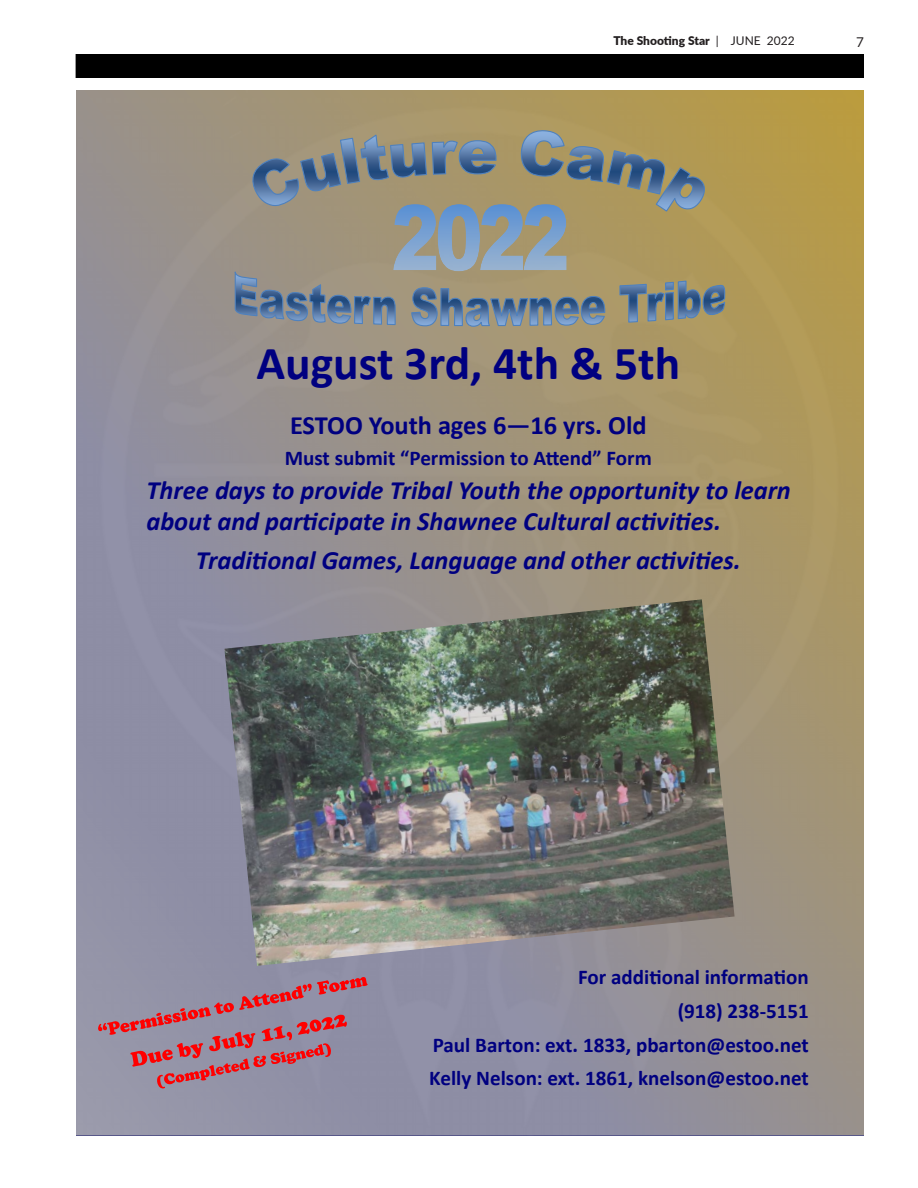
<style>
.page{position:relative;width:918px;height:1188px;background:#fff}
.page>*{position:absolute;margin:0;border:0;box-sizing:border-box;transform-origin:0 0}
.t1{font:700 47.55px "Calibri";color:#000080}
.t2{font:italic 700 26.4px/30.5px "Calibri";color:#000080}
.t3{font:700 26.4px "Calibri";letter-spacing:-.005em;color:#000080}
.t4{font:700 21px/33.6px "Calibri";color:#000080;text-align:right}
.t5{font:13.5px "Lato";color:#231f20}
.t6{font:900 12px "Lato";color:#231f20}
.s1{font-weight:400}
</style>
<div class="page">
<div style="left:76px;top:54px;width:788px;height:24px;background:#000"></div>
<img style="left:76px;top:91px;width:788px;height:1043px">
<img style="left:224px;top:599px;width:511px;height:367px">
<svg style="left:234px;top:130px;width:492px;height:197px;background:#908f81"></svg>
<svg style="left:98px;top:977px;width:270px;height:112px;background:#a07d8f"></svg>
<p class="t6" style="left:613px;top:32px;width:183px">The Shooting Star <span class="s1">| JUNE 2022</span></p>
<p class="t5" style="left:856px;top:32px;width:9px">7</p>
<p class="t1" style="left:256px;top:330px;width:425px">August 3rd, 4th &amp; 5th</p>
<p class="t3" style="left:290px;top:407px;width:358px">ESTOO Youth ages 6—16 yrs. Old</p>
<p class="t4" style="left:285px;top:441px;width:369px">Must submit “Permission to Attend” Form</p>
<p class="t2" style="left:146px;top:474px;width:646px">Three days to provide Tribal Youth the opportunity to learn about and participate in Shawnee Cultural activities.</p>
<p class="t2" style="left:196px;top:545px;width:546px">Traditional Games, Language and other activities.</p>
<p class="t4" style="left:429px;top:960px;width:381px">For additional information<br>(918) 238-5151<br>Paul Barton: ext. 1833, pbarton@estoo.net Kelly Nelson: ext. 1861, knelson@estoo.net</p>
</div>
